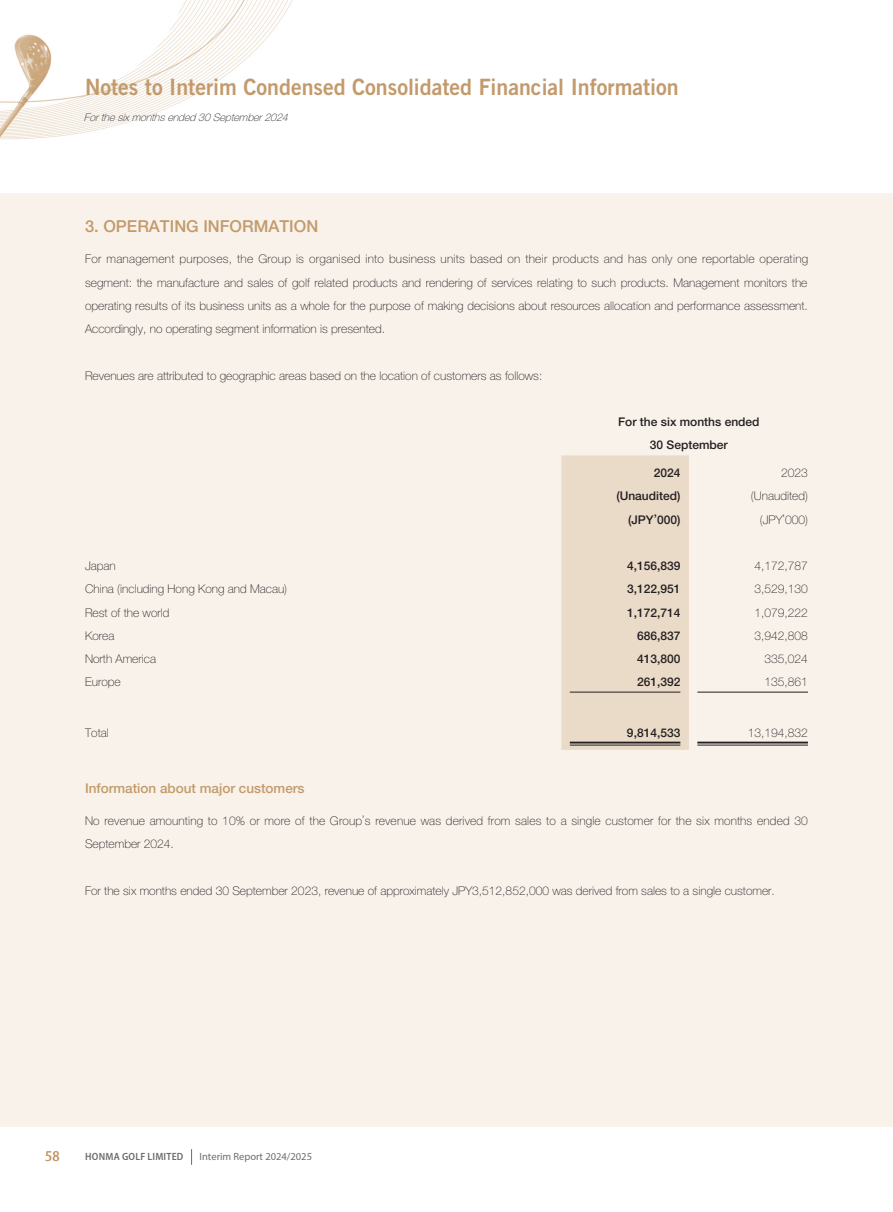
<style>
.page{position:relative;width:893px;height:1212px;background:#fff}
.page>*{position:absolute;margin:0;border:0;box-sizing:border-box;transform-origin:0 0}
.t1{font:22.5px "Trade Gothic LT Std Bd 2";color:#c39a6b;scale:.95 1}
.t2{font:500 16.5px "Helvetica Neue LT Std";color:#c39a6b}
.t3{font:semi-condensed 15px "Myriad Pro";color:#c39a6b}
.t4{font:500 13.5px "Helvetica Neue LT Std";color:#c39a6b}
.t5{font:100 12px/23.2px "Helvetica Neue LT Std";color:#231f20;text-align:justify}
.t6{font:500 12px/23.2px "Helvetica Neue LT Std";color:#231f20;text-align:center}
.t7{font:italic 100 10.5px "Helvetica Neue LT Std";color:#231f20}
.t8{font:10.5px "Myriad Pro";color:#6c6d70}
.t9{font:600 semi-condensed 10.5px "Myriad Pro";letter-spacing:.02em;color:#6c6d70}
</style>
<div class="page">
<img style="left:0;top:0;width:893px;height:194px">
<div style="left:0;top:194px;width:893px;height:933px;background:#f8f2eb"></div>
<svg style="left:191px;top:1149px;width:1px;height:16px"></svg>
<div style="left:561px;top:455px;width:128px;height:295px;background:#eadac8"></div>
<hr style="left:570px;top:692px;width:110px;height:1px;background:#231f20">
<hr style="left:697px;top:692px;width:111px;height:1px;background:#231f20">
<hr style="left:570px;top:742px;width:110px;height:1px;background:#231f20">
<hr style="left:570px;top:745px;width:110px;height:1px;background:#231f20">
<hr style="left:697px;top:742px;width:111px;height:1px;background:#231f20">
<hr style="left:697px;top:745px;width:111px;height:1px;background:#231f20">
<h1 class="t1" style="left:85px;top:73px;width:626px">Notes to Interim Condensed Consolidated Financial Information</h1>
<p class="t7" style="left:84px;top:112px;width:209px">Forthesixmonthsended30September2024</p>
<h2 class="t2" style="left:85px;top:216px;width:235px">3. OPERATING INFORMATION</h2>
<p class="t5" style="left:85px;top:247px;width:725px">For management purposes, the Group is organised into business units based on their products and has only one reportable operating segment: the manufacture and sales of golf related products and rendering of services relating to such products. Management monitors the operating results of its business units as a whole for the purpose of making decisions about resources allocation and performance assessment.<br>Accordingly, no operating segment information is presented.</p>
<p class="t5" style="left:85px;top:364px;width:459px">Revenues are attributed to geographic areas based on the location of customers as follows:</p>
<p class="t6" style="left:618px;top:410px;width:143px">For the six months ended<br>30 September</p>
<p class="t6" style="left:654px;top:461px;width:28px">2024</p>
<p class="t5" style="left:781px;top:461px;width:28px">2023</p>
<p class="t6" style="left:616px;top:484px;width:66px">(Unaudited)</p>
<p class="t5" style="left:751px;top:484px;width:58px">(Unaudited)</p>
<p class="t6" style="left:628px;top:508px;width:54px">(JPY’000)</p>
<p class="t5" style="left:760px;top:508px;width:49px">(JPY’000)</p>
<p class="t5" style="left:85px;top:554px;width:32px">Japan</p>
<p class="t6" style="left:627px;top:554px;width:55px">4,156,839</p>
<p class="t5" style="left:755px;top:554px;width:55px">4,172,787</p>
<p class="t5" style="left:85px;top:577px;width:204px">China (including Hong Kong and Macau)</p>
<p class="t6" style="left:627px;top:577px;width:55px">3,122,951</p>
<p class="t5" style="left:755px;top:577px;width:55px">3,529,130</p>
<p class="t5" style="left:85px;top:601px;width:86px">Rest of the world</p>
<p class="t6" style="left:627px;top:601px;width:55px">1,172,714</p>
<p class="t5" style="left:755px;top:601px;width:55px">1,079,222</p>
<p class="t5" style="left:85px;top:624px;width:31px">Korea</p>
<p class="t6" style="left:637px;top:624px;width:45px">686,837</p>
<p class="t5" style="left:755px;top:624px;width:55px">3,942,808</p>
<p class="t5" style="left:85px;top:647px;width:73px">North America</p>
<p class="t6" style="left:637px;top:647px;width:45px">413,800</p>
<p class="t5" style="left:765px;top:647px;width:45px">335,024</p>
<p class="t5" style="left:85px;top:670px;width:37px">Europe</p>
<p class="t6" style="left:637px;top:670px;width:45px">261,392</p>
<p class="t5" style="left:765px;top:670px;width:45px">135,861</p>
<p class="t5" style="left:85px;top:721px;width:25px">Total</p>
<p class="t6" style="left:627px;top:721px;width:55px">9,814,533</p>
<p class="t5" style="left:748px;top:721px;width:62px">13,194,832</p>
<p class="t4" style="left:85px;top:780px;width:221px">Information about major customers</p>
<p class="t5" style="left:85px;top:809px;width:724px">No revenue amounting to 10% or more of the Group’s revenue was derived from sales to a single customer for the six months ended 30<br>September 2024.</p>
<p class="t5" style="left:85px;top:879px;width:691px">For the six months ended 30 September 2023, revenue of approximately JPY3,512,852,000 was derived from sales to a single customer.</p>
<p class="t3" style="left:45px;top:1147px;width:16px">58</p>
<p class="t9" style="left:85px;top:1150px;width:100px">HONMA GOLF LIMITED</p>
<p class="t8" style="left:200px;top:1149px;width:114px">Interim Report 2024/2025</p>
</div>
